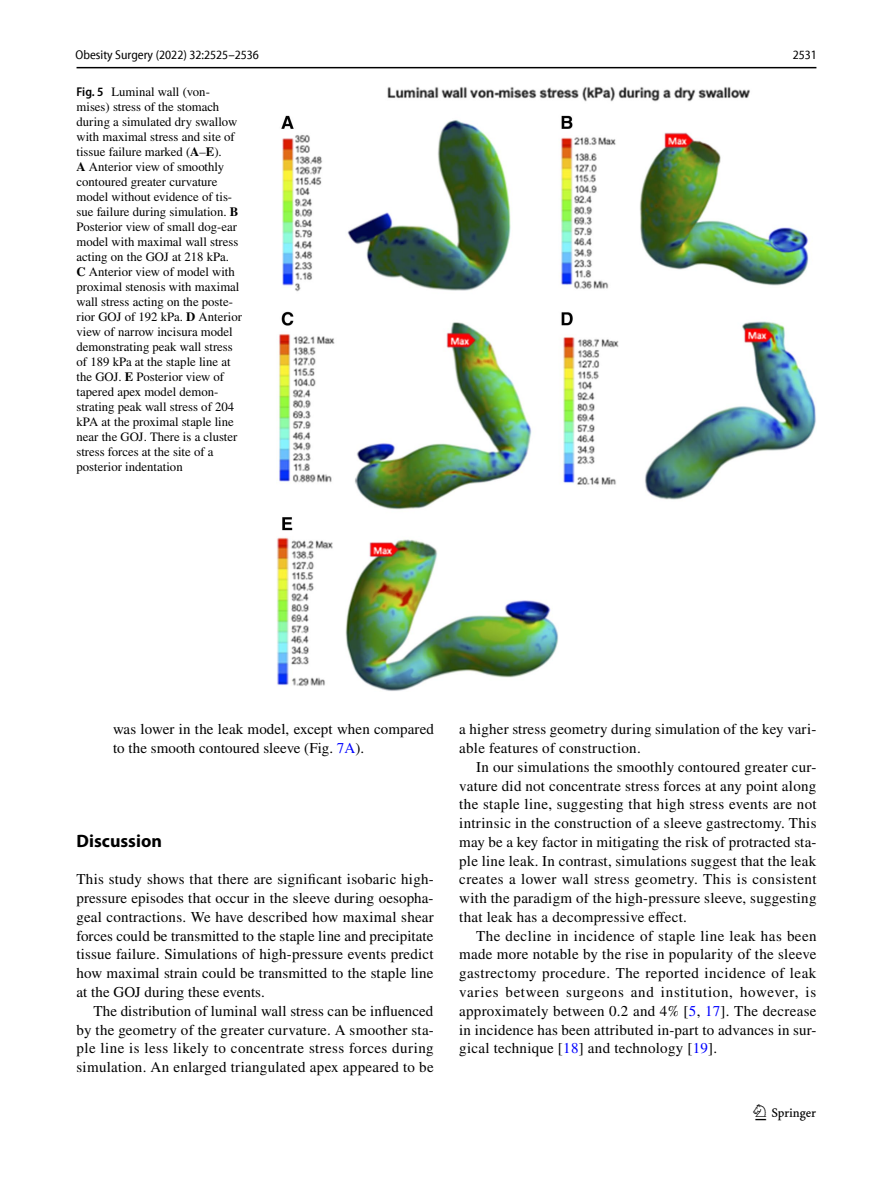
<style>
.page{position:relative;width:893px;height:1187px;background:#fff}
.page>*{position:absolute;margin:0;border:0;box-sizing:border-box;transform-origin:0 0}
.t1{font:22.5px "Springnew Regular 3";color:#000}
.t2{font:700 18px "Myriad Pro";color:#000}
.t3{font:15px/18.8px "STIX";letter-spacing:.01em;color:#000;text-align:justify}
.t4{font:12.75px/15px "STIX";color:#000}
.t5{font:semi-condensed 12.75px "Myriad Pro Unic";color:#000}
.s1{font-family:"Myriad Pro";font-weight:600;font-stretch:semi-condensed}
.s2{font-weight:700}
.s3{color:#00f}
</style>
<div class="page">
<hr style="left:77px;top:67px;width:739px;height:1px;background:#000">
<img style="left:276px;top:87px;width:540px;height:604px">
<p class="t5" style="left:76px;top:50px;width:185px">Obesity Surgery (2022) 32:2525–2536</p>
<p class="t5" style="left:793px;top:50px;width:26px">2531</p>
<p class="t4" style="left:77px;top:85px;width:167px"><span class="s1">Fig. 5</span> Luminal wall (von&shy;mises) stress of the stomach during a simulated dry swallow with maximal stress and site of tissue failure marked (<span class="s2">A</span>–<span class="s2">E</span>).<br><span class="s2">A</span> Anterior view of smoothly contoured greater curvature model without evidence of tis&shy;sue failure during simulation. <span class="s2">B<br></span>Posterior view of small dog-ear model with maximal wall stress acting on the GOJ at 218 kPa.<br><span class="s2">C</span> Anterior view of model with proximal stenosis with maximal wall stress acting on the poste&shy;rior GOJ of 192 kPa. <span class="s2">D</span> Anterior view of narrow incisura model demonstrating peak wall stress of 189 kPa at the staple line at the GOJ. <span class="s2">E</span> Posterior view of tapered apex model demon&shy;strating peak wall stress of 204 kPA at the proximal staple line near the GOJ. There is a cluster stress forces at the site of a posterior indentation</p>
<p class="t3" style="left:113px;top:721px;width:322px">was lower in the leak model, except when compared to the smooth contoured sleeve (Fig. <span class="s3">7A</span>).</p>
<p class="t2" style="left:77px;top:829px;width:87px">Discussion</p>
<p class="t3" style="left:77px;top:871px;width:359px">This study shows that there are significant isobaric high&shy;pressure episodes that occur in the sleeve during oesopha&shy;geal contractions. We have described how maximal shear forces could be transmitted to the staple line and precipitate tissue failure. Simulations of high-pressure events predict how maximal strain could be transmitted to the staple line at the GOJ during these events.</p>
<p class="t3" style="left:77px;top:1002px;width:359px;text-indent:17px">The distribution of luminal wall stress can be influenced by the geometry of the greater curvature. A smoother sta&shy;ple line is less likely to concentrate stress forces during simulation. An enlarged triangulated apex appeared to be</p>
<p class="t3" style="left:459px;top:721px;width:359px">a higher stress geometry during simulation of the key vari&shy;able features of construction.</p>
<p class="t3" style="left:459px;top:758px;width:359px;text-indent:17px">In our simulations the smoothly contoured greater cur&shy;vature did not concentrate stress forces at any point along the staple line, suggesting that high stress events are not intrinsic in the construction of a sleeve gastrectomy. This may be a key factor in mitigating the risk of protracted sta&shy;ple line leak. In contrast, simulations suggest that the leak creates a lower wall stress geometry. This is consistent with the paradigm of the high-pressure sleeve, suggesting that leak has a decompressive effect.</p>
<p class="t3" style="left:459px;top:927px;width:359px;text-indent:17px">The decline in incidence of staple line leak has been made more notable by the rise in popularity of the sleeve gastrectomy procedure. The reported incidence of leak varies between surgeons and institution, however, is approximately between 0.2 and 4% [<span class="s3">5</span>, <span class="s3">17</span>]. The decrease in incidence has been attributed in-part to advances in sur&shy;gical technique [<span class="s3">18</span>] and technology [<span class="s3">19</span>].</p>
<h1 class="t1" style="left:755px;top:1104px;width:62px">1 3</h1>
</div>
